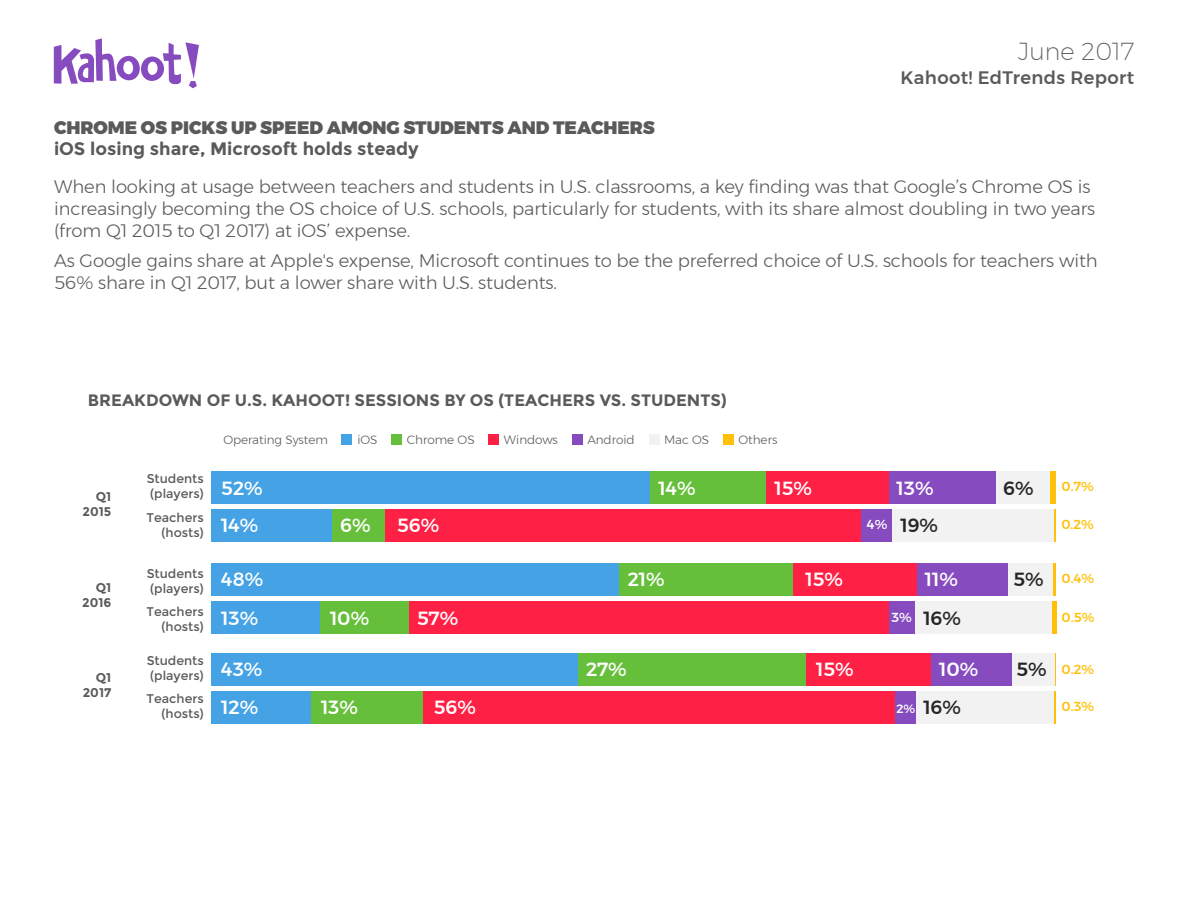
<style>
.page{position:relative;width:1188px;height:918px;background:#fff}
.page>*{position:absolute;margin:0;border:0;box-sizing:border-box;transform-origin:0 0}
.t1{font:200 24px "Montserrat";color:#5a5a5a}
.t2{font:500 18.9px/36.9px "Montserrat";color:#fff}
.t3{font:500 18.9px "Montserrat";color:#252525}
.t4{font:300 18px/21.6px "Montserrat";letter-spacing:-.005em;color:#5a5a5a}
.t5{font:900 18px "Montserrat";color:#5a5a5a}
.t6{font:700 18px "Montserrat";color:#5a5a5a}
.t7{font:500 18px "Montserrat";letter-spacing:.02em;color:#5a5a5a}
.t8{font:700 16.5px "Montserrat";color:#5a5a5a}
.t9{font:500 13.05px "Montserrat";color:#ffc009}
.t10{font:500 13.05px "Montserrat";color:#fff}
.t11{font:12.6px/15.1px "Montserrat";color:#5a5a5a}
.t12{font:700 12.6px/15.1px "Montserrat";color:#5a5a5a;text-align:right}
.t13{font:300 12px "Montserrat";letter-spacing:-.005em;color:#5a5a5a}
.t14{font:500 12px "Montserrat";color:#fff}
</style>
<div class="page">
<svg style="left:54px;top:38px;width:145px;height:50px"></svg>
<div style="left:341px;top:434px;width:11px;height:11px;background:#45a2e4"></div>
<div style="left:391px;top:434px;width:11px;height:11px;background:#66bf3a"></div>
<div style="left:488px;top:434px;width:11px;height:11px;background:#ff2045"></div>
<div style="left:572px;top:434px;width:11px;height:11px;background:#864bbf"></div>
<div style="left:649px;top:434px;width:11px;height:11px;background:#f2f2f2"></div>
<div style="left:723px;top:434px;width:11px;height:11px;background:#ffc009"></div>
<div style="left:892px;top:509px;width:162px;height:32px;background:#f2f2f2"></div>
<div style="left:861px;top:509px;width:31px;height:32px;background:#864bbf"></div>
<div style="left:385px;top:509px;width:476px;height:32px;background:#ff2045"></div>
<div style="left:331px;top:509px;width:54px;height:32px;background:#66bf3a"></div>
<div style="left:211px;top:509px;width:120px;height:32px;background:#45a2e4"></div>
<div style="left:1050px;top:472px;width:6px;height:32px;background:#ffc009"></div>
<div style="left:996px;top:472px;width:54px;height:32px;background:#f2f2f2"></div>
<div style="left:888px;top:472px;width:108px;height:32px;background:#864bbf"></div>
<div style="left:765px;top:472px;width:123px;height:32px;background:#ff2045"></div>
<div style="left:650px;top:472px;width:115px;height:32px;background:#66bf3a"></div>
<div style="left:211px;top:472px;width:439px;height:32px;background:#45a2e4"></div>
<div style="left:1052px;top:601px;width:5px;height:33px;background:#ffc009"></div>
<div style="left:915px;top:601px;width:137px;height:33px;background:#f2f2f2"></div>
<div style="left:889px;top:601px;width:26px;height:33px;background:#864bbf"></div>
<div style="left:408px;top:601px;width:481px;height:33px;background:#ff2045"></div>
<div style="left:320px;top:601px;width:88px;height:33px;background:#66bf3a"></div>
<div style="left:211px;top:601px;width:109px;height:33px;background:#45a2e4"></div>
<svg style="left:1052px;top:564px;width:4px;height:32px"></svg>
<div style="left:1008px;top:564px;width:44px;height:32px;background:#f2f2f2"></div>
<div style="left:917px;top:564px;width:91px;height:32px;background:#864bbf"></div>
<div style="left:793px;top:564px;width:124px;height:32px;background:#ff2045"></div>
<div style="left:618px;top:564px;width:175px;height:32px;background:#66bf3a"></div>
<div style="left:211px;top:564px;width:407px;height:32px;background:#45a2e4"></div>
<hr style="left:1054px;top:691px;width:2px;height:32px;background:#ffc009">
<div style="left:915px;top:691px;width:138px;height:32px;background:#f2f2f2"></div>
<div style="left:894px;top:691px;width:21px;height:32px;background:#864bbf"></div>
<div style="left:423px;top:691px;width:471px;height:32px;background:#ff2045"></div>
<div style="left:311px;top:691px;width:112px;height:32px;background:#66bf3a"></div>
<hr style="left:1054px;top:654px;width:2px;height:32px;background:#ffc009">
<hr style="left:1054px;top:509px;width:2px;height:32px;background:#ffc009">
<div style="left:1012px;top:654px;width:42px;height:32px;background:#f2f2f2"></div>
<div style="left:931px;top:654px;width:81px;height:32px;background:#864bbf"></div>
<div style="left:805px;top:654px;width:126px;height:32px;background:#ff2045"></div>
<div style="left:578px;top:654px;width:227px;height:32px;background:#66bf3a"></div>
<div style="left:211px;top:654px;width:367px;height:32px;background:#45a2e4"></div>
<div style="left:211px;top:691px;width:100px;height:32px;background:#45a2e4"></div>
<p class="t5" style="left:54px;top:113px;width:602px">CHROME OS PICKS UP SPEED AMONG STUDENTS AND TEACHERS</p>
<p class="t6" style="left:54px;top:138px;width:366px">iOS losing share, Microsoft holds steady</p>
<h1 class="t1" style="left:1018px;top:34px;width:117px">June 2017</h1>
<p class="t7" style="left:901px;top:64px;width:235px">Kahoot! EdTrends Report</p>
<p class="t4" style="left:54px;top:176px;width:1043px">When looking at usage between teachers and students in U.S. classrooms, a key finding was that Google’s Chrome OS is increasingly becoming the OS choice of U.S. schools, particularly for students, with its share almost doubling in two years (from Q1 2015 to Q1 2017) at iOS’ expense.</p>
<p class="t4" style="left:54px;top:250px;width:1045px">As Google gains share at Apple's expense, Microsoft continues to be the preferred choice of U.S. schools for teachers with<br>56% share in Q1 2017, but a lower share with U.S. students.</p>
<p class="t8" style="left:88px;top:390px;width:640px">BREAKDOWN OF U.S. KAHOOT! SESSIONS BY OS (TEACHERS VS. STUDENTS)</p>
<p class="t12" style="left:83px;top:489px;width:30px">Q1<br>2015</p>
<p class="t12" style="left:82px;top:580px;width:31px">Q1<br>2016</p>
<p class="t12" style="left:83px;top:670px;width:30px">Q1<br>2017</p>
<p class="t11" style="left:147px;top:471px;width:59px">Students (players)</p>
<p class="t11" style="left:147px;top:510px;width:59px;text-align:right">Teachers (hosts)</p>
<p class="t11" style="left:147px;top:566px;width:59px">Students (players)</p>
<p class="t11" style="left:147px;top:604px;width:59px;text-align:right">Teachers (hosts)</p>
<p class="t11" style="left:147px;top:653px;width:59px">Students (players)</p>
<p class="t11" style="left:147px;top:691px;width:59px;text-align:right">Teachers (hosts)</p>
<p class="t13" style="left:223px;top:431px;width:106px">Operating System</p>
<p class="t13" style="left:357px;top:431px;width:22px">iOS</p>
<p class="t13" style="left:407px;top:431px;width:69px">Chrome OS</p>
<p class="t13" style="left:504px;top:431px;width:56px">Windows</p>
<p class="t13" style="left:587px;top:431px;width:49px">Android</p>
<p class="t13" style="left:664px;top:431px;width:47px">Mac OS</p>
<p class="t13" style="left:738px;top:431px;width:40px">Others</p>
<p class="t2" style="left:221px;top:470px;width:43px">52%<br>14%</p>
<p class="t2" style="left:659px;top:470px;width:39px">14%</p>
<p class="t2" style="left:775px;top:470px;width:39px">15%</p>
<p class="t2" style="left:897px;top:470px;width:38px">13%</p>
<p class="t3" style="left:1003px;top:474px;width:32px">6%</p>
<p class="t2" style="left:340px;top:507px;width:32px">6%</p>
<p class="t2" style="left:397px;top:507px;width:44px">56%</p>
<p class="t3" style="left:867px;top:511px;width:73px"><sup>4%</sup> 19%</p>
<p class="t9" style="left:1062px;top:476px;width:34px">0.7%</p>
<p class="t9" style="left:1061px;top:514px;width:34px">0.2%</p>
<p class="t2" style="left:221px;top:560px;width:43px">48%</p>
<p class="t2" style="left:628px;top:560px;width:38px">21%</p>
<p class="t2" style="left:805px;top:560px;width:39px">15%</p>
<p class="t2" style="left:925px;top:560px;width:34px">11%</p>
<p class="t3" style="left:1013px;top:564px;width:32px">5%</p>
<p class="t9" style="left:1062px;top:568px;width:34px">0.4%</p>
<p class="t2" style="left:221px;top:599px;width:38px">13%</p>
<p class="t2" style="left:330px;top:599px;width:41px">10%</p>
<p class="t2" style="left:417px;top:599px;width:43px">57%</p>
<p class="t10" style="left:891px;top:607px;width:22px">3%</p>
<p class="t3" style="left:923px;top:603px;width:39px">16%</p>
<p class="t9" style="left:1062px;top:607px;width:34px">0.5%</p>
<p class="t2" style="left:224px;top:651px;width:43px">52%</p>
<p class="t2" style="left:221px;top:651px;width:43px">43%</p>
<p class="t2" style="left:586px;top:651px;width:42px">27%</p>
<p class="t2" style="left:816px;top:651px;width:39px">15%</p>
<p class="t2" style="left:939px;top:651px;width:41px">10%</p>
<p class="t3" style="left:1016px;top:655px;width:32px">5%</p>
<p class="t9" style="left:1062px;top:659px;width:34px">0.2%</p>
<p class="t2" style="left:221px;top:689px;width:38px">12%</p>
<p class="t2" style="left:321px;top:689px;width:38px">13%</p>
<p class="t2" style="left:434px;top:689px;width:44px">56%</p>
<p class="t14" style="left:897px;top:699px;width:20px">2%</p>
<p class="t2" style="left:224px;top:689px;width:44px">58%</p>
<p class="t3" style="left:923px;top:693px;width:39px">16%</p>
<p class="t9" style="left:1062px;top:696px;width:34px">0.3%</p>
</div>
